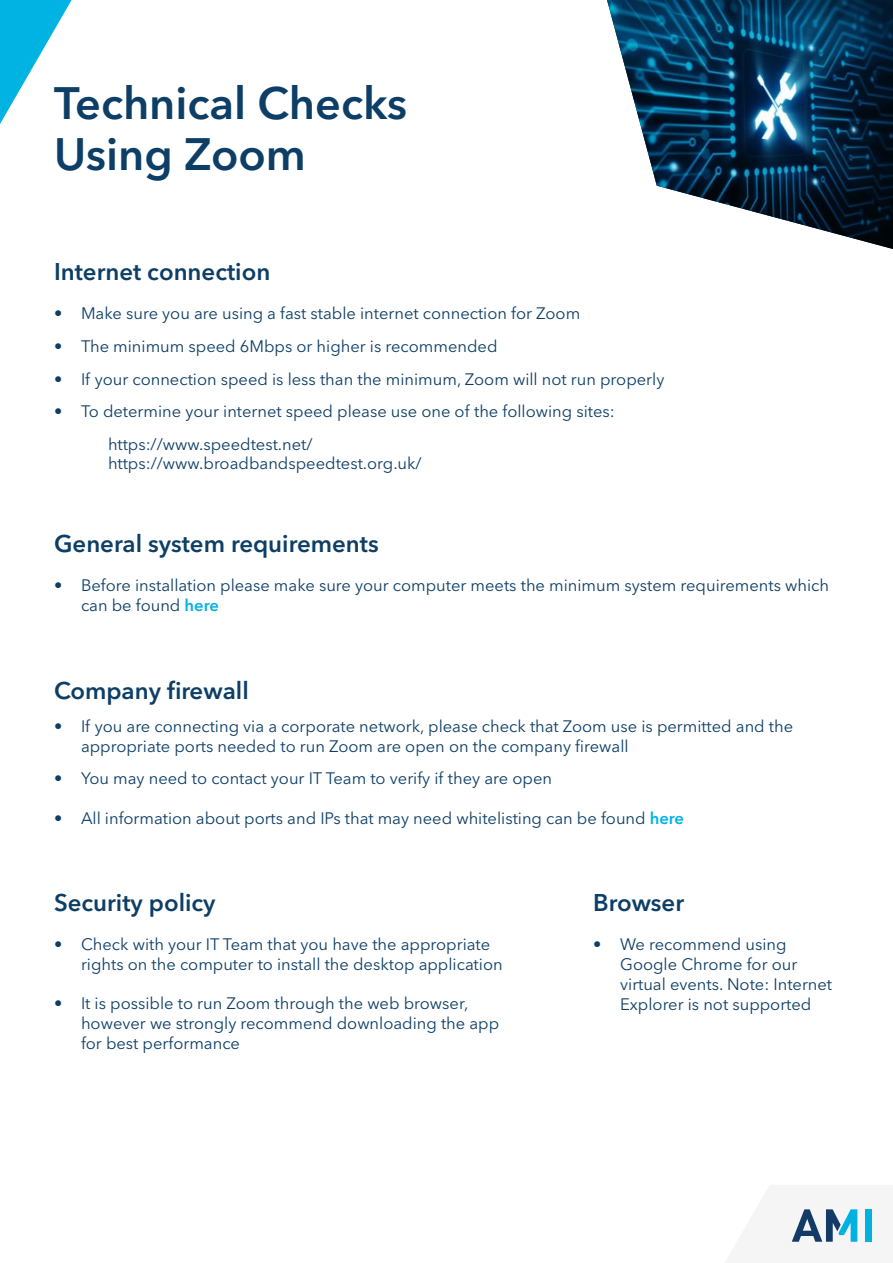
<style>
.page{position:relative;width:893px;height:1263px;background:#fff}
.page>*{position:absolute;margin:0;border:0;box-sizing:border-box;transform-origin:0 0}
.t1{font:600 45px/51px "Avenir Next LT Pro";color:#0d3e66}
.t2{font:600 24px "Avenir Next LT Pro";color:#0d3e66}
.t3{font:16.5px/19.8px "Avenir Next LT Pro";color:#0d3e66}
.s1{font-weight:600;color:#00b3e3}
</style>
<div class="page">
<svg style="left:0;top:0;width:72px;height:124px"></svg>
<svg style="left:791px;top:1209px;width:67px;height:33px"></svg>
<div style="left:865px;top:1209px;width:7px;height:33px;background:#00b1e2"></div>
<img style="left:607px;top:0;width:286px;height:249px">
<h1 class="t1" style="left:54px;top:78px;width:355px">Technical Checks<br>Using Zoom</h1>
<h2 class="t2" style="left:54px;top:257px;width:218px">Internet connection</h2>
<p class="t3" style="left:54px;top:304px;width:528px">• Make sure you are using a fast stable internet connection for Zoom</p>
<p class="t3" style="left:54px;top:336px;width:445px">• The minimum speed 6Mbps or higher is recommended</p>
<p class="t3" style="left:54px;top:369px;width:612px">• If your connection speed is less than the minimum, Zoom will not run properly</p>
<p class="t3" style="left:108px;top:395px;width:508px;line-height:32.5px;text-indent:-54px">• To determine your internet speed please use one of the following sites: https://www.speedtest.net/</p>
<p class="t3" style="left:108px;top:454px;width:315px">https://www.broadbandspeedtest.org.uk/</p>
<h2 class="t2" style="left:54px;top:528px;width:326px">General system requirements</h2>
<p class="t3" style="left:81px;top:575px;width:750px;text-indent:-27px">• Before installation please make sure your computer meets the minimum system requirements which can be found <span class="s1">here</span></p>
<h2 class="t2" style="left:54px;top:676px;width:196px">Company firewall</h2>
<p class="t3" style="left:81px;top:716px;width:714px;text-indent:-27px">• If you are connecting via a corporate network, please check that Zoom use is permitted and the appropriate ports needed to run Zoom are open on the company firewall</p>
<p class="t3" style="left:54px;top:769px;width:499px">• You may need to contact your IT Team to verify if they are open</p>
<p class="t3" style="left:54px;top:808px;width:632px">• All information about ports and IPs that may need whitelisting can be found <span class="s1">here</span></p>
<h2 class="t2" style="left:54px;top:888px;width:163px">Security policy</h2>
<p class="t3" style="left:81px;top:935px;width:423px;text-indent:-27px">• Check with your IT Team that you have the appropriate rights on the computer to install the desktop application</p>
<p class="t3" style="left:81px;top:994px;width:420px;text-indent:-27px">• It is possible to run Zoom through the web browser, however we strongly recommend downloading the app for best performance</p>
<h2 class="t2" style="left:593px;top:888px;width:92px">Browser</h2>
<p class="t3" style="left:620px;top:935px;width:213px;text-indent:-27px">• We recommend using<br>Google Chrome for our virtual events. Note: Internet<br>Explorer is not supported</p>
</div>
